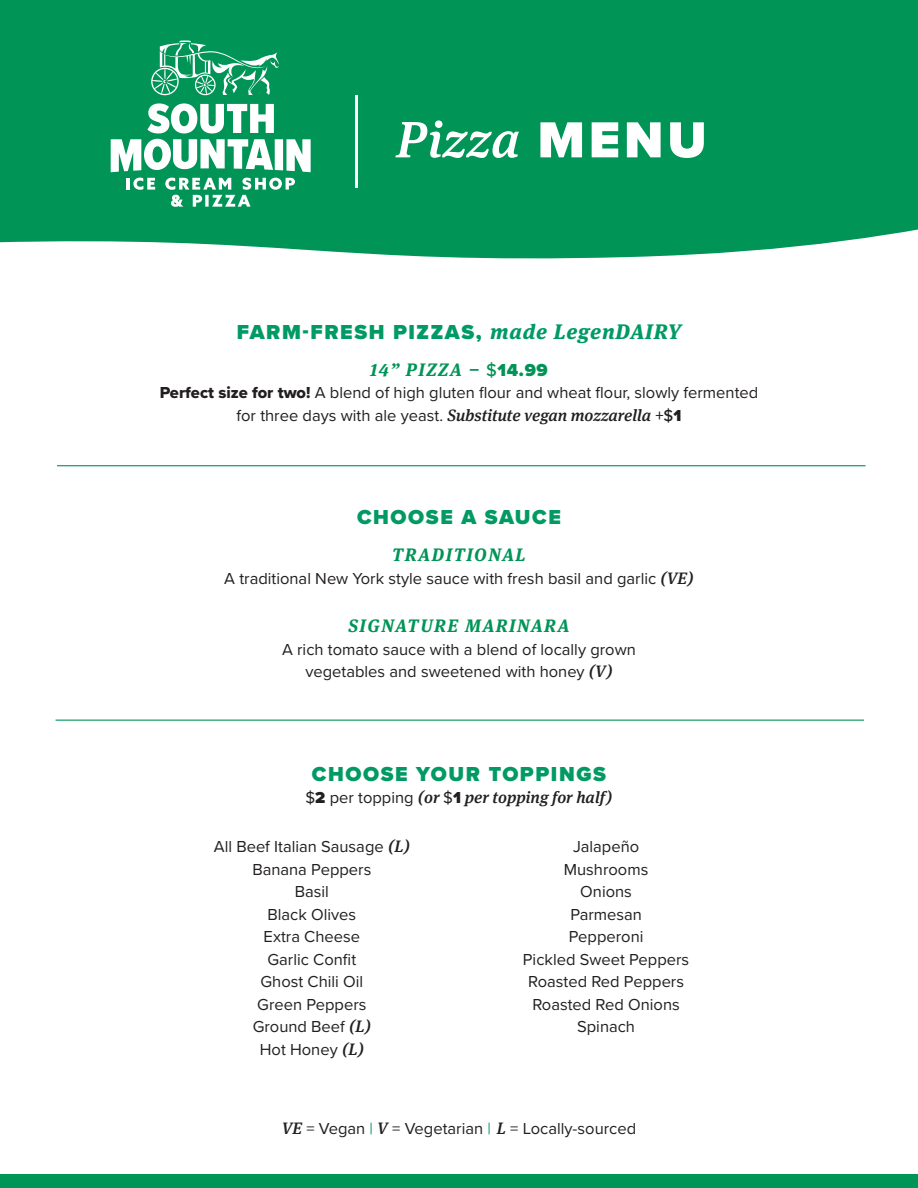
<style>
.page{position:relative;width:918px;height:1188px;background:#fff}
.page>*{position:absolute;margin:0;border:0;box-sizing:border-box;transform-origin:0 0}
.t1{font:italic 500 51px "Meta Serif Pro";letter-spacing:.01em;color:#fff}
.t2{font:900 21px "Proxima Nova";letter-spacing:.075em;color:#019a64}
.t3{font:italic 700 18px "Meta Serif Pro";letter-spacing:.085em;color:#009457}
.t4{font:16.5px/22.5px "Proxima Nova";color:#231f20;text-align:center}
.t5{font:italic 500 16.5px "Meta Serif Pro";color:#231f20}
.s1{font-family:"Proxima Nova";font-weight:900;font-style:normal;font-size:52.5px}
.s2{font-family:"Meta Serif Pro";font-weight:800;font-style:italic}
.s3{font-family:"Proxima Nova";font-weight:500;font-style:normal}
.s4{font-family:"Proxima Nova";font-weight:900;font-style:normal}
.s5{font-family:"Proxima Nova Extrabld"}
.s6{font-family:"Meta Serif Pro";font-weight:500;font-style:italic}
.s7{font-weight:500}
.s8{font-weight:900}
.s9{font-family:"Proxima Nova";font-weight:400;font-style:normal}
.s10{color:#009457}
</style>
<div class="page">
<div style="left:0;top:0;width:918px;height:259px;background:#009457"></div>
<svg style="left:151px;top:40px;width:129px;height:55px;background:#36aa7a"></svg>
<svg style="left:147px;top:103px;width:127px;height:30px"></svg>
<svg style="left:111px;top:139px;width:162px;height:33px"></svg>
<div style="left:275px;top:139px;width:8px;height:31px;background:#fff"></div>
<svg style="left:286px;top:139px;width:25px;height:33px"></svg>
<hr style="left:126px;top:178px;width:4px;height:12px;background:#fff">
<svg style="left:133px;top:178px;width:22px;height:12px"></svg>
<svg style="left:165px;top:178px;width:130px;height:29px"></svg>
<hr style="left:355px;top:95px;width:3px;height:93px;background:#fff">
<div style="left:0;top:1174px;width:918px;height:14px;background:#009457"></div>
<hr style="left:57px;top:465px;width:808px;height:1px;background:#009457">
<hr style="left:56px;top:720px;width:808px;height:1px;background:#009457">
<h1 class="t1" style="left:396px;top:100px;width:312px">Pizza <span class="s1">MENU</span></h1>
<p class="t2" style="left:237px;top:317px;width:446px">FARM-FRESH PIZZAS, <span class="s2">made LegenDAIRY</span></p>
<p class="t3" style="left:370px;top:355px;width:179px">14” PIZZA – <span class="s3">$</span><span class="s4">14.99</span></p>
<p class="t4" style="left:160px;top:381px;width:600px"><span class="s5">Perfect size for two!</span> A blend of high gluten flour and wheat flour, slowly fermented for three days with ale yeast. <span class="s6">Substitute vegan mozzarella</span> <span class="s7">+$</span><span class="s8">1</span></p>
<p class="t2" style="left:357px;top:502px;width:205px">CHOOSE A SAUCE</p>
<p class="t3" style="left:392px;top:540px;width:135px">TRADITIONAL</p>
<p class="t4" style="left:224px;top:566px;width:471px">A traditional New York style sauce with fresh basil and garlic <span class="s6">(VE)</span></p>
<p class="t3" style="left:348px;top:611px;width:223px">SIGNATURE MARINARA</p>
<p class="t4" style="left:282px;top:637px;width:355px">A rich tomato sauce with a blend of locally grown vegetables and sweetened with honey <span class="s6">(V)</span></p>
<p class="t2" style="left:312px;top:758px;width:296px">CHOOSE YOUR TOPPINGS</p>
<p class="t5" style="left:306px;top:785px;width:308px"><span class="s9">$</span><span class="s4">2</span> <span class="s9">per topping</span> (or <span class="s9">$</span><span class="s4">1</span> per topping for half)</p>
<p class="t4" style="left:214px;top:835px;width:198px">All Beef Italian Sausage <span class="s6">(L)<br></span>Banana Peppers<br>Basil<br>Black Olives<br>Extra Cheese<br>Garlic Confit<br>Ghost Chili Oil<br>Green Peppers<br>Ground Beef <span class="s6">(L)<br></span>Hot Honey <span class="s6">(L)</span></p>
<p class="t4" style="left:523px;top:835px;width:168px">Jalapeño<br>Mushrooms<br>Onions<br>Parmesan<br>Pepperoni<br>Pickled Sweet Peppers<br>Roasted Red Peppers<br>Roasted Red Onions<br>Spinach</p>
<p class="t4" style="left:282px;top:1117px;width:356px"><span class="s6">VE</span> = Vegan <span class="s10">|</span> <span class="s6">V</span> = Vegetarian <span class="s10">|</span> <span class="s6">L</span> = Locally-sourced</p>
</div>
